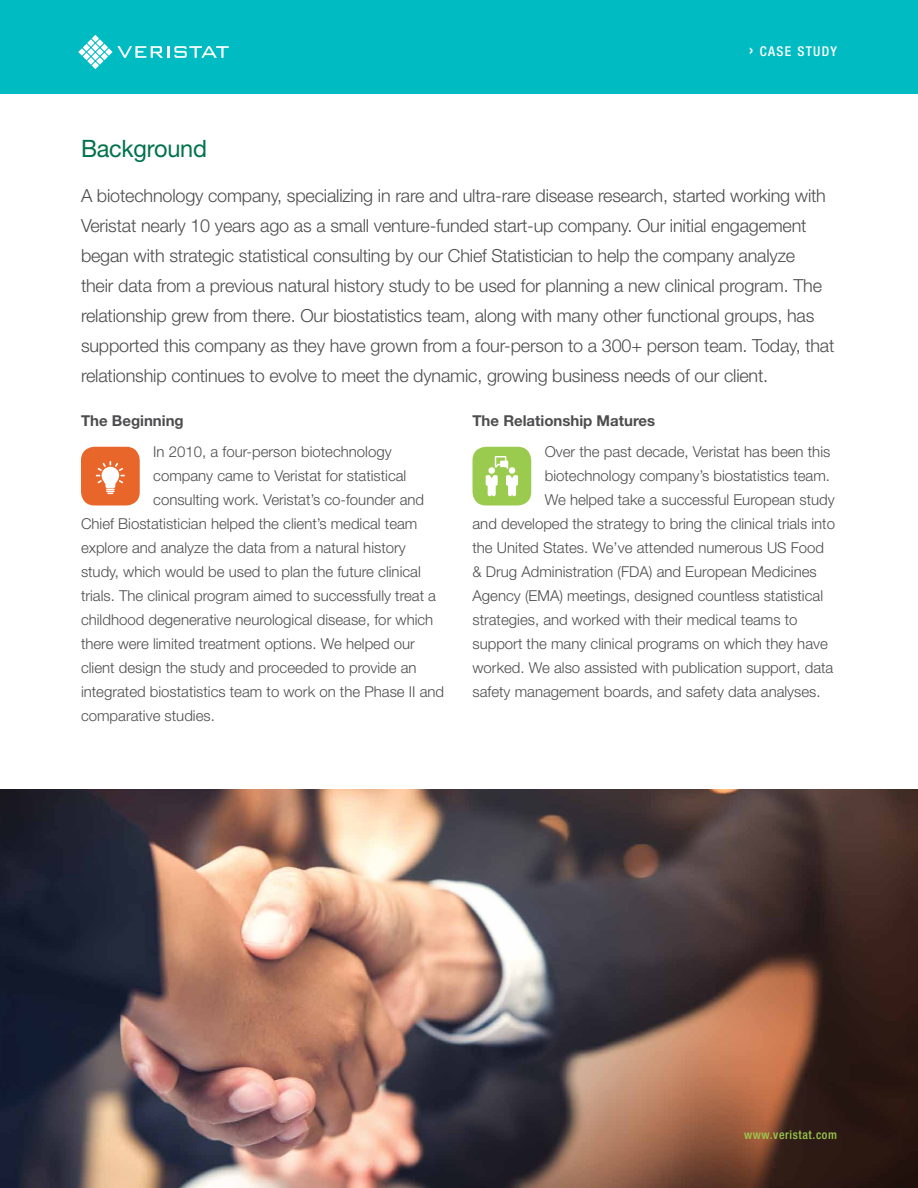
<style>
.page{position:relative;width:918px;height:1188px;background:#fff}
.page>*{position:absolute;margin:0;border:0;box-sizing:border-box;transform-origin:0 0}
.t1{font:24px "Helvetica Neue";letter-spacing:-.01em;color:#00724a}
.t2{font:300 18px/30px "Helvetica Neue";letter-spacing:-.01em;color:#4d4d4f}
.t3{font:300 15px "Helvetica Neue";color:#4d4d4f}
.t4{font:700 15px "Helvetica Neue";color:#4d4d4f}
.t5{font:500 condensed 13.5px "Helvetica Neue";letter-spacing:.1em;color:#fff}
.t6{font:500 condensed 12px "Helvetica Neue";letter-spacing:.05em;color:#9bcb4e}
.s1{font-size:18px}
</style>
<div class="page">
<img style="left:0;top:789px;width:918px;height:399px">
<div style="left:0;top:0;width:918px;height:94px;background:#00bcc2"></div>
<svg style="left:78px;top:35px;width:151px;height:34px"></svg>
<div style="left:81px;top:447px;width:59px;height:59px;background:#e8662a;border-radius:14px"></div>
<svg style="left:96px;top:461px;width:29px;height:33px"></svg>
<div style="left:472px;top:447px;width:59px;height:59px;background:#9bcb4e;border-radius:14px"></div>
<svg style="left:486px;top:456px;width:32px;height:40px"></svg>
<p class="t5" style="left:749px;top:43px;width:89px"><span class="s1">›</span> CASE STUDY</p>
<h1 class="t1" style="left:81px;top:134px;width:127px">Background</h1>
<p class="t2" style="left:81px;top:180px;width:755px">A biotechnology company, specializing in rare and ultra-rare disease research, started working with Veristat nearly 10 years ago as a small venture-funded start-up company. Our initial engagement began with strategic statistical consulting by our Chief Statistician to help the company analyze<br>their data from a previous natural history study to be used for planning a new clinical program. The relationship grew from there. Our biostatistics team, along with many other functional groups, has supported this company as they have grown from a four-person to a 300+ person team. Today, that relationship continues to evolve to meet the dynamic, growing business needs of our client.</p>
<p class="t4" style="left:81px;top:412px;width:104px">The Beginning</p>
<p class="t3" style="left:153px;top:443px;width:240px">In 2010, a four-person biotechnology</p>
<p class="t3" style="left:153px;top:467px;width:255px">company came to Veristat for statistical</p>
<p class="t3" style="left:153px;top:491px;width:272px">consulting work. Veristat’s co-founder and</p>
<p class="t3" style="left:81px;top:515px;width:338px">Chief Biostatistician helped the client’s medical team</p>
<p class="t3" style="left:81px;top:539px;width:326px">explore and analyze the data from a natural history</p>
<p class="t3" style="left:81px;top:563px;width:341px">study, which would be used to plan the future clinical</p>
<p class="t3" style="left:81px;top:587px;width:357px">trials. The clinical program aimed to successfully treat a</p>
<p class="t3" style="left:81px;top:611px;width:354px">childhood degenerative neurological disease, for which</p>
<p class="t3" style="left:81px;top:635px;width:335px">there were limited treatment options. We helped our</p>
<p class="t3" style="left:81px;top:659px;width:337px">client design the study and proceeded to provide an</p>
<p class="t3" style="left:81px;top:683px;width:365px">integrated biostatistics team to work on the Phase II and</p>
<p class="t3" style="left:81px;top:707px;width:135px">comparative studies.</p>
<p class="t4" style="left:472px;top:412px;width:184px">The Relationship Matures</p>
<p class="t3" style="left:545px;top:443px;width:287px">Over the past decade, Veristat has been this</p>
<p class="t3" style="left:545px;top:467px;width:287px">biotechnology company’s biostatistics team.</p>
<p class="t3" style="left:545px;top:491px;width:292px">We helped take a successful European study</p>
<p class="t3" style="left:472px;top:515px;width:364px">and developed the strategy to bring the clinical trials into</p>
<p class="t3" style="left:472px;top:539px;width:353px">the United States. We’ve attended numerous US Food</p>
<p class="t3" style="left:472px;top:563px;width:346px">&amp; Drug Administration (FDA) and European Medicines</p>
<p class="t3" style="left:472px;top:587px;width:352px">Agency (EMA) meetings, designed countless statistical</p>
<p class="t3" style="left:472px;top:611px;width:327px">strategies, and worked with their medical teams to</p>
<p class="t3" style="left:472px;top:635px;width:357px">support the many clinical programs on which they have</p>
<p class="t3" style="left:472px;top:659px;width:362px">worked. We also assisted with publication support, data</p>
<p class="t3" style="left:472px;top:683px;width:350px">safety management boards, and safety data analyses.</p>
<p class="t6" style="left:744px;top:1127px;width:94px">www.veristat.com</p>
</div>
